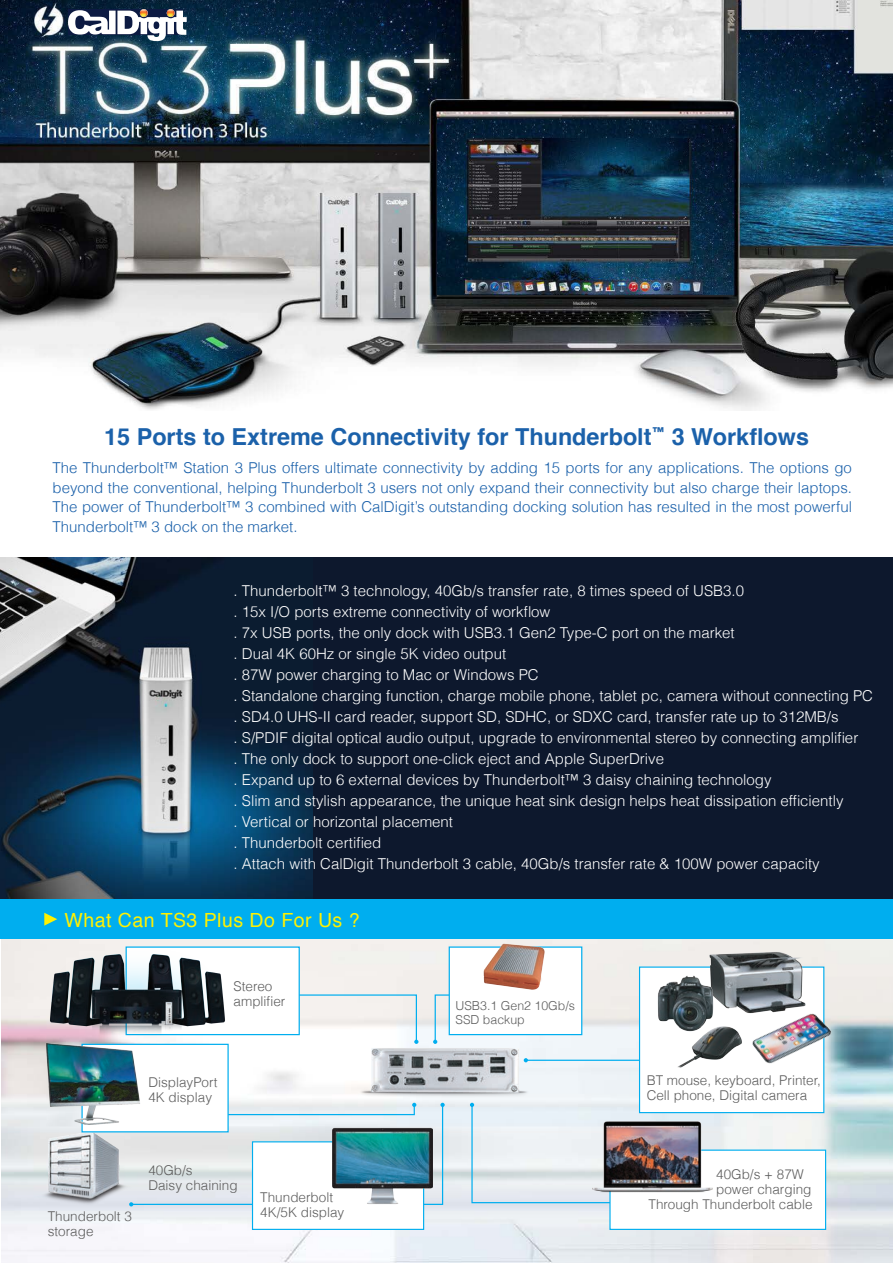
<style>
.page{position:relative;width:893px;height:1263px;background:#fff}
.page>*{position:absolute;margin:0;border:0;box-sizing:border-box;transform-origin:0 0}
.t1{font:700 23.4px "Helvetica";color:#1b61aa}
.t2{font:19.5px "Helvetica";letter-spacing:.025em;color:#fff101}
.t3{font:300 15px/21px "Helvetica";color:#fff}
.t4{font:300 15px/19.5px "Helvetica";color:#1b61aa;text-align:justify}
.t5{font:300 13.5px/15px "Helvetica";color:#5d5d5d}
.t6{font:300 12.3px/13.8px "Helvetica";color:#5d5d5d}
</style>
<div class="page">
<img style="left:0;top:0;width:893px;height:410px">
<div style="left:298px;top:557px;width:595px;height:354px;background:#0d182d"></div>
<img style="left:2px;top:939px;width:891px;height:324px">
<img style="left:0;top:557px;width:313px;height:342px">
<img style="left:336px;top:975px;width:217px;height:188px">
<div style="left:0;top:899px;width:893px;height:40px;background:#00aeef"></div>
<svg style="left:44px;top:913px;width:13px;height:13px"></svg>
<div style="left:126px;top:946px;width:174px;height:89px;background:#fff;border:1px solid #00aeef"></div>
<div style="left:252px;top:1141px;width:172px;height:89px;background:#fff;border:1px solid #00aeef"></div>
<img style="left:45px;top:945px;width:183px;height:91px">
<img style="left:35px;top:1123px;width:99px;height:86px">
<div style="left:449px;top:946px;width:133px;height:89px;background:#fff;border:1px solid #00aeef"></div>
<div style="left:609px;top:1149px;width:217px;height:81px;background:#fff;border:1px solid #00aeef"></div>
<div style="left:639px;top:966px;width:185px;height:147px;background:#fff;border:1px solid #00aeef"></div>
<hr style="left:133px;top:1204px;width:120px;height:1px;background:#00aeef">
<svg style="left:470px;top:1103px;width:141px;height:101px"></svg>
<svg style="left:422px;top:1103px;width:23px;height:102px"></svg>
<svg style="left:229px;top:1102px;width:187px;height:14px;background:#d2e7ef"></svg>
<svg style="left:129px;top:1202px;width:4px;height:4px"></svg>
<svg style="left:235px;top:994px;width:183px;height:50px"></svg>
<svg style="left:433px;top:994px;width:94px;height:50px"></svg>
<svg style="left:524px;top:1058px;width:4px;height:4px"></svg>
<img style="left:477px;top:939px;width:76px;height:61px">
<div style="left:81px;top:1044px;width:148px;height:88px;background:#fff"></div>
<img style="left:39px;top:1043px;width:108px;height:81px">
<img style="left:333px;top:1119px;width:99px;height:99px">
<img style="left:581px;top:1112px;width:142px;height:89px">
<img style="left:678px;top:1031px;width:46px;height:37px">
<img style="left:724px;top:969px;width:142px;height:142px">
<img style="left:708px;top:939px;width:98px;height:92px">
<img style="left:657px;top:975px;width:56px;height:56px">
<hr style="left:526px;top:1060px;width:114px;height:1px;background:#00aeef">
<svg style="left:68px;top:9px;width:119px;height:32px"></svg>
<h1 class="t1" style="left:104px;top:418px;width:706px">15 Ports to Extreme Connectivity for Thunderbolt<sup>™</sup> 3 Workflows</h1>
<p class="t4" style="left:53px;top:457px;width:801px">The Thunderbolt™ Station 3 Plus offers ultimate connectivity by adding 15 ports for any applications. The options go beyond the conventional, helping Thunderbolt 3 users not only expand their connectivity but also charge their laptops.<br>The power of Thunderbolt™ 3 combined with CalDigit’s outstanding docking solution has resulted in the most powerful Thunderbolt™ 3 dock on the market.</p>
<p class="t3" style="left:234px;top:579px;width:641px">. Thunderbolt™ 3 technology, 40Gb/s transfer rate, 8 times speed of USB3.0<br>. 15x I/O ports extreme connectivity of workflow<br>. 7x USB ports, the only dock with USB3.1 Gen2 Type-C port on the market<br>. Dual 4K 60Hz or single 5K video output<br>. 87W power charging to Mac or Windows PC<br>. Standalone charging function, charge mobile phone, tablet pc, camera without connecting PC . SD4.0 UHS-II card reader, support SD, SDHC, or SDXC card, transfer rate up to 312MB/s<br>. S/PDIF digital optical audio output, upgrade to environmental stereo by connecting amplifier<br>. The only dock to support one-click eject and Apple SuperDrive<br>. Expand up to 6 external devices by Thunderbolt™ 3 daisy chaining technology<br>. Slim and stylish appearance, the unique heat sink design helps heat dissipation efficiently<br>. Vertical or horizontal placement<br>. Thunderbolt certified<br>. Attach with CalDigit Thunderbolt 3 cable, 40Gb/s transfer rate &amp; 100W power capacity</p>
<h2 class="t2" style="left:65px;top:905px;width:297px">What Can TS3 Plus Do For Us ?</h2>
<p class="t5" style="left:234px;top:978px;width:53px">Stereo amplifier</p>
<p class="t5" style="left:148px;top:1074px;width:71px">DisplayPort<br>4K display</p>
<p class="t5" style="left:48px;top:1208px;width:86px">Thunderbolt 3 storage</p>
<p class="t5" style="left:148px;top:1162px;width:91px">40Gb/s<br>Daisy chaining</p>
<p class="t5" style="left:260px;top:1189px;width:86px">Thunderbolt<br>4K/5K display</p>
<p class="t6" style="left:455px;top:998px;width:121px">USB3.1 Gen2 10Gb/s<br>SSD backup</p>
<p class="t5" style="left:647px;top:1072px;width:176px">BT mouse, keyboard, Printer,<br>Cell phone, Digital camera</p>
<p class="t5" style="left:716px;top:1166px;width:89px">40Gb/s + 87W</p>
<p class="t5" style="left:716px;top:1181px;width:97px">power charging</p>
<p class="t5" style="left:649px;top:1196px;width:166px">Through Thunderbolt cable</p>
</div>
